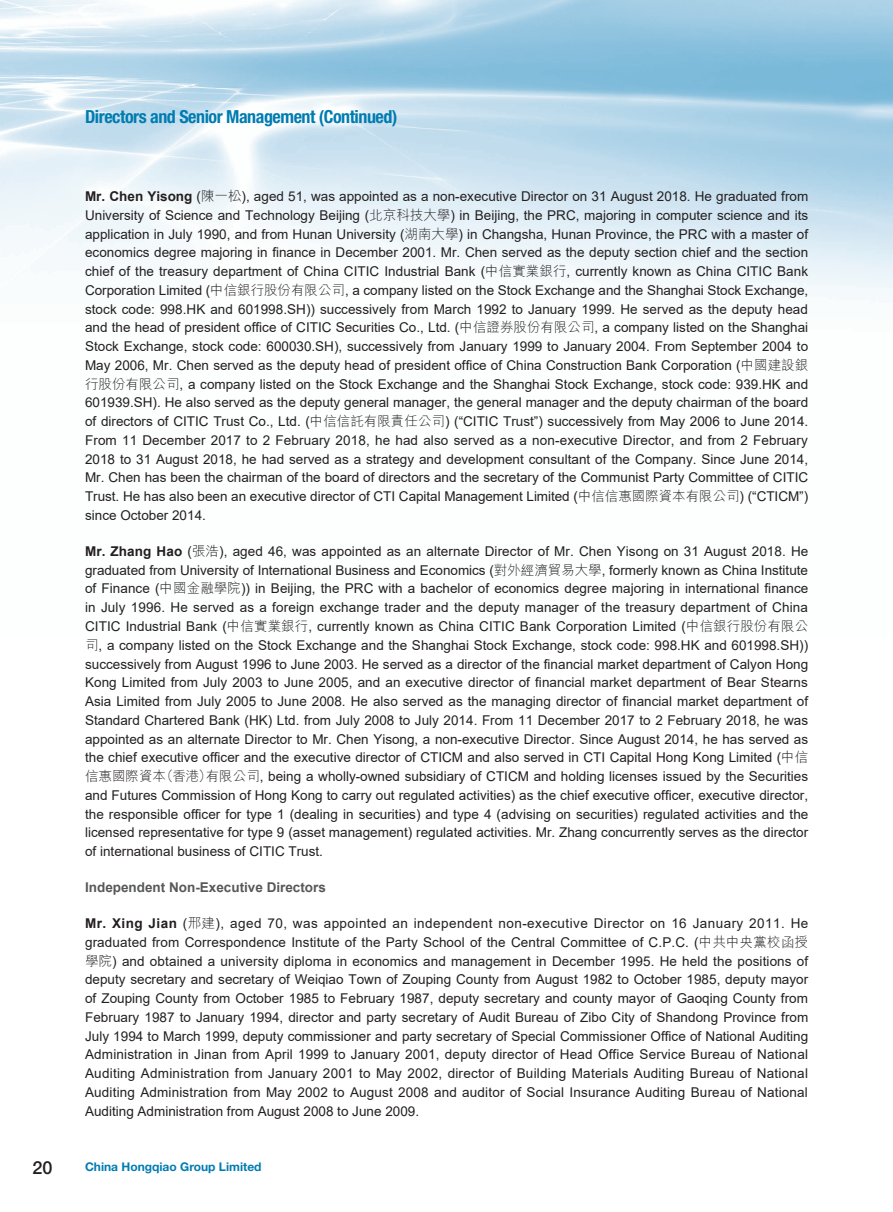
<style>
.page{position:relative;width:893px;height:1212px;background:#fff}
.page>*{position:absolute;margin:0;border:0;box-sizing:border-box;transform-origin:0 0}
.t1{font:700 condensed 18px "Helvetica Neue LT Std";letter-spacing:-.025em;color:#007cb1}
.t2{font:500 18px "Helvetica Neue LT Std";color:#231f20}
.t3{font:13.5px/18.8px "Arial";color:#231f20;text-align:justify}
.t4{font:700 13.5px "Arial";color:#57585a}
.t5{font:700 12px "Helvetica Neue LT Std";color:#007cb1}
.s1{font-weight:700}
.s2{font-family:"M Hei HK Light E Ten B5 H"}
</style>
<div class="page">
<h1 class="t1" style="left:85px;top:110px;width:314px">Directors and Senior Management (Continued)</h1>
<p class="t3" style="left:85px;top:187px;width:724px"><span class="s1">Mr. Chen Yisong</span> (<span class="s2">陳一松</span>), aged 51, was appointed as a non-executive Director on 31 August 2018. He graduated from University of Science and Technology Beijing (<span class="s2">北京科技大學</span>) in Beijing, the PRC, majoring in computer science and its application in July 1990, and from Hunan University (<span class="s2">湖南大學</span>) in Changsha, Hunan Province, the PRC with a master of economics degree majoring in finance in December 2001. Mr. Chen served as the deputy section chief and the section chief of the treasury department of China CITIC Industrial Bank (<span class="s2">中信實業銀行</span>, currently known as China CITIC Bank Corporation Limited (<span class="s2">中信銀行股份有限公司</span>, a company listed on the Stock Exchange and the Shanghai Stock Exchange, stock code: 998.HK and 601998.SH)) successively from March 1992 to January 1999. He served as the deputy head and the head of president office of CITIC Securities Co., Ltd. (<span class="s2">中信證券股份有限公司</span>, a company listed on the Shanghai Stock Exchange, stock code: 600030.SH), successively from January 1999 to January 2004. From September 2004 to May 2006, Mr. Chen served as the deputy head of president office of China Construction Bank Corporation (<span class="s2">中國建設銀行股份有限公司</span>, a company listed on the Stock Exchange and the Shanghai Stock Exchange, stock code: 939.HK and 601939.SH). He also served as the deputy general manager, the general manager and the deputy chairman of the board of directors of CITIC Trust Co., Ltd. (<span class="s2">中信信託有限責任公司</span>) (“CITIC Trust”) successively from May 2006 to June 2014.<br>From 11 December 2017 to 2 February 2018, he had also served as a non-executive Director, and from 2 February 2018 to 31 August 2018, he had served as a strategy and development consultant of the Company. Since June 2014, Mr. Chen has been the chairman of the board of directors and the secretary of the Communist Party Committee of CITIC Trust. He has also been an executive director of CTI Capital Management Limited (<span class="s2">中信信惠國際資本有限公司</span>) (“CTICM”) since October 2014.</p>
<p class="t3" style="left:85px;top:542px;width:724px"><span class="s1">Mr. Zhang Hao</span> (<span class="s2">張浩</span>), aged 46, was appointed as an alternate Director of Mr. Chen Yisong on 31 August 2018. He graduated from University of International Business and Economics (<span class="s2">對外經濟貿易大學</span>, formerly known as China Institute of Finance (<span class="s2">中國金融學院</span>)) in Beijing, the PRC with a bachelor of economics degree majoring in international finance in July 1996. He served as a foreign exchange trader and the deputy manager of the treasury department of China CITIC Industrial Bank (<span class="s2">中信實業銀行</span>, currently known as China CITIC Bank Corporation Limited (<span class="s2">中信銀行股份有限公司</span>, a company listed on the Stock Exchange and the Shanghai Stock Exchange, stock code: 998.HK and 601998.SH)) successively from August 1996 to June 2003. He served as a director of the financial market department of Calyon Hong Kong Limited from July 2003 to June 2005, and an executive director of financial market department of Bear Stearns Asia Limited from July 2005 to June 2008. He also served as the managing director of financial market department of Standard Chartered Bank (HK) Ltd. from July 2008 to July 2014. From 11 December 2017 to 2 February 2018, he was appointed as an alternate Director to Mr. Chen Yisong, a non-executive Director. Since August 2014, he has served as the chief executive officer and the executive director of CTICM and also served in CTI Capital Hong Kong Limited (<span class="s2">中信信惠國際資本（香港）有限公司</span>, being a wholly-owned subsidiary of CTICM and holding licenses issued by the Securities and Futures Commission of Hong Kong to carry out regulated activities) as the chief executive officer, executive director, the responsible officer for type 1 (dealing in securities) and type 4 (advising on securities) regulated activities and the licensed representative for type 9 (asset management) regulated activities. Mr. Zhang concurrently serves as the director of international business of CITIC Trust.</p>
<p class="t4" style="left:85px;top:880px;width:242px">Independent Non-Executive Directors</p>
<p class="t3" style="left:85px;top:914px;width:724px"><span class="s1">Mr. Xing Jian</span> (<span class="s2">邢建</span>), aged 70, was appointed an independent non-executive Director on 16 January 2011. He graduated from Correspondence Institute of the Party School of the Central Committee of C.P.C. (<span class="s2">中共中央黨校函授學院</span>) and obtained a university diploma in economics and management in December 1995. He held the positions of deputy secretary and secretary of Weiqiao Town of Zouping County from August 1982 to October 1985, deputy mayor of Zouping County from October 1985 to February 1987, deputy secretary and county mayor of Gaoqing County from February 1987 to January 1994, director and party secretary of Audit Bureau of Zibo City of Shandong Province from July 1994 to March 1999, deputy commissioner and party secretary of Special Commissioner Office of National Auditing Administration in Jinan from April 1999 to January 2001, deputy director of Head Office Service Bureau of National Auditing Administration from January 2001 to May 2002, director of Building Materials Auditing Bureau of National Auditing Administration from May 2002 to August 2008 and auditor of Social Insurance Auditing Bureau of National Auditing Administration from August 2008 to June 2009.</p>
<h1 class="t2" style="left:32px;top:1158px;width:22px">20</h1>
<p class="t5" style="left:85px;top:1163px;width:178px">China Hongqiao Group Limited</p>
</div>
